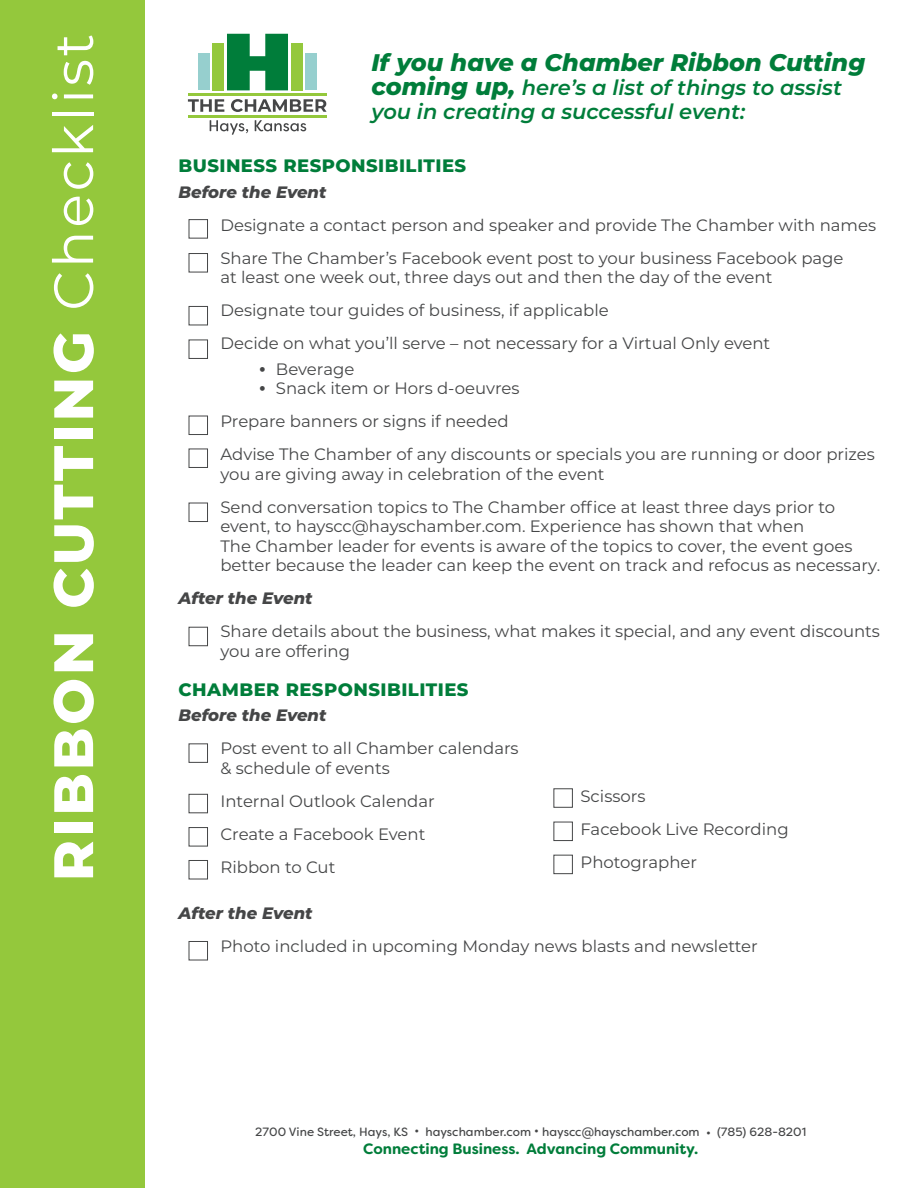
<style>
.page{position:relative;width:918px;height:1188px;background:#fff}
.page>*{position:absolute;margin:0;border:0;box-sizing:border-box;transform-origin:0 0}
.t1{font:800 55.5px "Montserrat";letter-spacing:.05em;color:#fff}
.t2{font:italic 800 24px "Montserrat";color:#007d3a}
.t3{font:italic 600 21px/24px "Montserrat";color:#007d3a}
.t4{font:800 18px "Montserrat";letter-spacing:.025em;color:#007d3a}
.t5{font:16.5px/33px "Montserrat";color:#454647}
.t6{font:italic 800 16.5px "Montserrat";color:#454647}
.t7{font:700 15px "Filson Soft";color:#007d3a}
.t8{font:12px "Filson Soft";color:#454647}
.s1{font-weight:400}
.s2{font-weight:800;font-size:24px}
.s3{font-size:31.5px}
</style>
<div class="page">
<div style="left:0;top:0;width:145px;height:1188px;background:#94c83c"></div>
<div style="left:212px;top:43px;width:11px;height:47px;background:#94c83c"></div>
<div style="left:199px;top:54px;width:11px;height:36px;background:#96cfce"></div>
<div style="left:292px;top:43px;width:11px;height:47px;background:#94c83c"></div>
<div style="left:305px;top:54px;width:11px;height:36px;background:#96cfce"></div>
<svg style="left:227px;top:34px;width:61px;height:56px"></svg>
<svg style="left:210px;top:120px;width:38px;height:15px"></svg>
<svg style="left:255px;top:120px;width:51px;height:11px"></svg>
<svg style="left:188px;top:99px;width:36px;height:13px"></svg>
<svg style="left:231px;top:99px;width:96px;height:13px"></svg>
<hr style="left:188px;top:94px;width:139px;height:2px;background:#94c83c">
<hr style="left:188px;top:115px;width:139px;height:2px;background:#94c83c">
<div style="left:189px;top:219px;width:19px;height:20px;border:1px solid #454647"></div>
<div style="left:189px;top:253px;width:19px;height:19px;border:1px solid #454647"></div>
<div style="left:189px;top:306px;width:19px;height:19px;border:1px solid #454647"></div>
<div style="left:189px;top:340px;width:19px;height:19px;border:1px solid #454647"></div>
<div style="left:189px;top:416px;width:19px;height:19px;border:1px solid #454647"></div>
<div style="left:189px;top:449px;width:19px;height:19px;border:1px solid #454647"></div>
<div style="left:189px;top:503px;width:19px;height:19px;border:1px solid #454647"></div>
<div style="left:189px;top:627px;width:19px;height:19px;border:1px solid #454647"></div>
<div style="left:189px;top:743px;width:19px;height:20px;border:1px solid #454647"></div>
<div style="left:189px;top:794px;width:19px;height:19px;border:1px solid #454647"></div>
<div style="left:189px;top:827px;width:19px;height:19px;border:1px solid #454647"></div>
<div style="left:189px;top:941px;width:19px;height:19px;border:1px solid #454647"></div>
<div style="left:554px;top:788px;width:19px;height:20px;border:1px solid #454647"></div>
<div style="left:554px;top:822px;width:19px;height:19px;border:1px solid #454647"></div>
<div style="left:554px;top:855px;width:19px;height:19px;border:1px solid #454647"></div>
<div style="left:189px;top:860px;width:19px;height:19px;border:1px solid #454647"></div>
<h1 class="t1" style="left:33px;top:881px;width:849px;rotate:-90deg">RIBBON CUTTING <span class="s1">Checklist</span></h1>
<h2 class="t2" style="left:372px;top:45px;width:495px">If you have a Chamber Ribbon Cutting</h2>
<p class="t3" style="left:372px;top:74px;width:472px"><span class="s2">coming up,</span> here’s a list of things to assist you in creating a successful event:</p>
<p class="t4" style="left:178px;top:153px;width:289px">BUSINESS RESPONSIBILITIES</p>
<p class="t6" style="left:178px;top:180px;width:150px">Before the Event</p>
<p class="t5" style="left:220px;top:208px;width:657px">Designate a contact person and speaker and provide The Chamber with names<br>Share The Chamber’s Facebook event post to your business Facebook page</p>
<p class="t5" style="left:220px;top:260px;width:553px">at least one week out, three days out and then the day of the event<br>Designate tour guides of business, if applicable<br>Decide on what you’ll serve – not necessary for a Virtual Only event</p>
<p class="t5" style="left:258px;top:352px;width:98px"><span class="s3">•</span> Beverage</p>
<p class="t5" style="left:220px;top:371px;width:656px;text-indent:38px"><span class="s3">•</span> Snack item or Hors d-oeuvres<br>Prepare banners or signs if needed<br>Advise The Chamber of any discounts or specials you are running or door prizes</p>
<p class="t5" style="left:220px;top:457px;width:616px">you are giving away in celebration of the event<br>Send conversation topics to The Chamber office at least three days prior to</p>
<p class="t5" style="left:220px;top:516px;width:661px;line-height:19.5px">event, to hayscc@hayschamber.com. Experience has shown that when<br>The Chamber leader for events is aware of the topics to cover, the event goes better because the leader can keep the event on track and refocus as necessary.</p>
<p class="t6" style="left:178px;top:586px;width:136px">After the Event</p>
<p class="t5" style="left:220px;top:621px;width:661px;line-height:19.5px">Share details about the business, what makes it special, and any event discounts you are offering</p>
<p class="t4" style="left:178px;top:676px;width:292px">CHAMBER RESPONSIBILITIES</p>
<p class="t6" style="left:178px;top:703px;width:150px">Before the Event</p>
<p class="t5" style="left:220px;top:738px;width:300px;line-height:19.5px">Post event to all Chamber calendars &amp; schedule of events</p>
<p class="t5" style="left:220px;top:784px;width:216px">Internal Outlook Calendar<br>Create a Facebook Event<br>Ribbon to Cut</p>
<p class="t6" style="left:178px;top:901px;width:136px">After the Event</p>
<p class="t5" style="left:220px;top:929px;width:539px">Photo included in upcoming Monday news blasts and newsletter</p>
<p class="t5" style="left:580px;top:779px;width:210px">Scissors<br>Facebook Live Recording<br>Photographer</p>
<p class="t8" style="left:255px;top:1124px;width:552px">2700 Vine Street, Hays, KS • hayschamber.com • hayscc@hayschamber.com • (785) 628-8201</p>
<p class="t7" style="left:363px;top:1139px;width:337px">Connecting Business. Advancing Community.</p>
</div>
